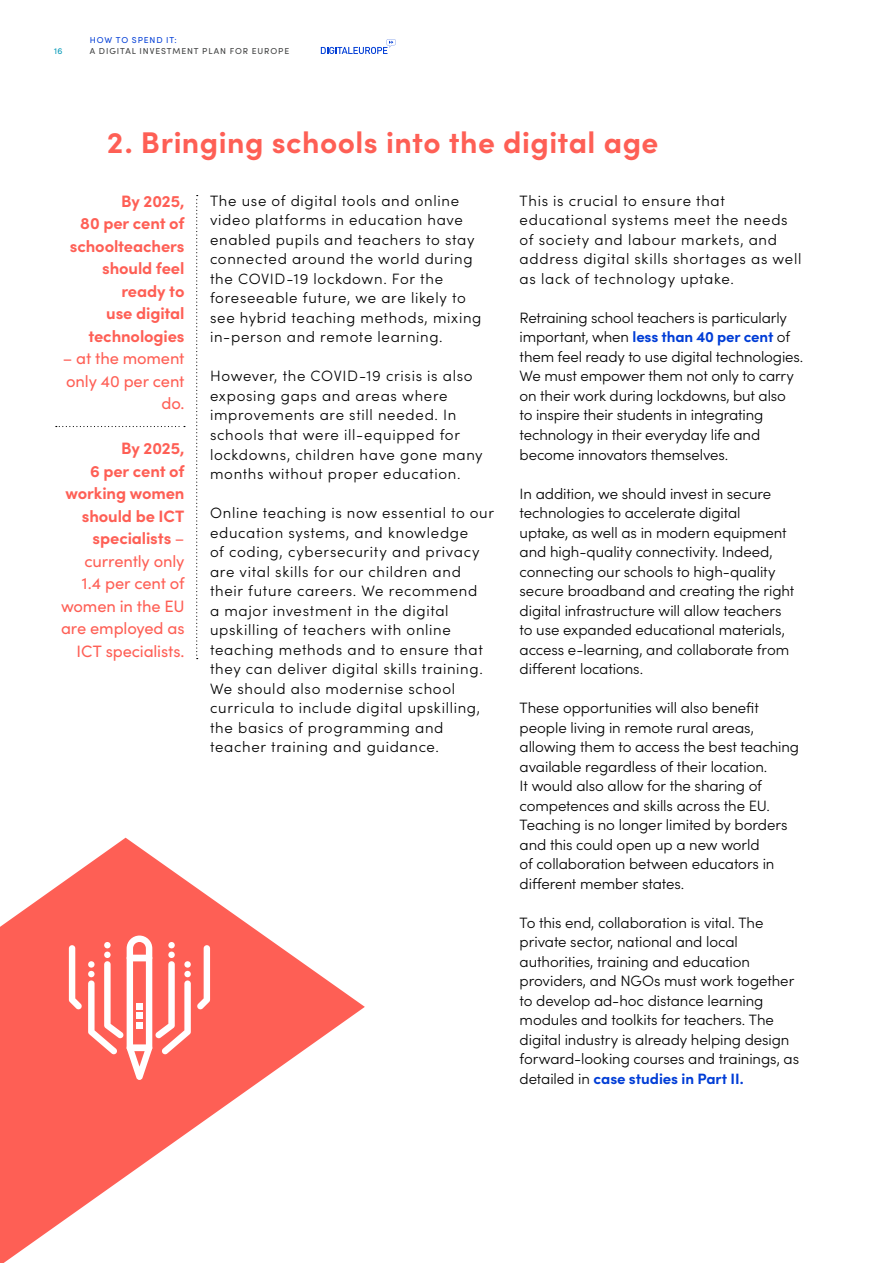
<style>
.page{position:relative;width:893px;height:1263px;background:#fff}
.page>*{position:absolute;margin:0;border:0;box-sizing:border-box;transform-origin:0 0}
.t1{font:700 30px "Sofia Pro";letter-spacing:.015em;color:#fe5f55}
.t2{font:16.5px/22.5px "Sofia Pro";letter-spacing:-.01em;color:#fe5f55;text-align:right}
.t3{font:700 16.5px/22.5px "Sofia Pro";letter-spacing:-.01em;color:#fe5f55;text-align:right}
.t4{font:300 15px/19.5px "Sofia Pro";color:#000}
.t5{font:300 15px/19.5px "Sofia Pro";letter-spacing:.045em;color:#000}
.t6{font:8.7px "Sofia Pro";letter-spacing:.105em;color:#3c3d3d}
.t7{font:8.7px "Sofia Pro";letter-spacing:.1em;color:#003dd6}
.t8{font:8.7px "Sofia Pro";color:#0098b7}
.s1{font-weight:700}
.s2{font-weight:700;color:#003dd6}
</style>
<div class="page">
<svg style="left:0;top:838px;width:365px;height:425px"></svg>
<svg style="left:197px;top:945px;width:13px;height:64px"></svg>
<svg style="left:69px;top:945px;width:13px;height:64px"></svg>
<svg style="left:88px;top:935px;width:103px;height:145px"></svg>
<div style="left:136px;top:1003px;width:7px;height:6px;background:#fff"></div>
<div style="left:136px;top:1012px;width:7px;height:7px;background:#fff"></div>
<div style="left:136px;top:1022px;width:7px;height:6px;background:#fff"></div>
<svg style="left:196px;top:195px;width:2px;height:464px"></svg>
<svg style="left:56px;top:426px;width:129px;height:1px"></svg>
<svg style="left:321px;top:39px;width:74px;height:15px"></svg>
<p class="t8" style="left:54px;top:45px;width:10px">16</p>
<p class="t7" style="left:90px;top:33px;width:88px">HOW TO SPEND IT:</p>
<p class="t6" style="left:90px;top:45px;width:201px">A DIGITAL INVESTMENT PLAN FOR EUROPE</p>
<h1 class="t1" style="left:107px;top:119px;width:553px">2. Bringing schools into the digital age</h1>
<p class="t3" style="left:70px;top:188px;width:116px">By 2025,<br>80 per cent of schoolteachers should feel ready to<br>use digital technologies</p>
<p class="t2" style="left:63px;top:346px;width:123px">– at the moment only 40 per cent do.</p>
<p class="t2" style="left:61px;top:436px;width:125px"><span class="s1">By 2025,<br>6 per cent of working women should be ICT specialists</span> – currently only<br>1.4 per cent of women in the EU are employed as<br>ICT specialists.</p>
<p class="t5" style="left:520px;top:190px;width:283px">This is crucial to ensure that educational systems meet the needs of society and labour markets, and address digital skills shortages as well as lack of technology uptake.</p>
<p class="t4" style="left:520px;top:307px;width:285px">Retraining school teachers is particularly important, when <span class="s2">less than 40 per cent</span> of them feel ready to use digital technologies.<br>We must empower them not only to carry on their work during lockdowns, but also<br>to inspire their students in integrating technology in their everyday life and become innovators themselves.</p>
<p class="t4" style="left:520px;top:483px;width:276px">In addition, we should invest in secure technologies to accelerate digital<br>uptake, as well as in modern equipment and high-quality connectivity. Indeed, connecting our schools to high-quality secure broadband and creating the right digital infrastructure will allow teachers to use expanded educational materials, access e-learning, and collaborate from different locations.</p>
<p class="t4" style="left:520px;top:697px;width:281px">These opportunities will also benefit people living in remote rural areas, allowing them to access the best teaching available regardless of their location.<br>It would also allow for the sharing of competences and skills across the EU.<br>Teaching is no longer limited by borders and this could open up a new world<br>of collaboration between educators in different member states.</p>
<p class="t4" style="left:520px;top:912px;width:281px">To this end, collaboration is vital. The private sector, national and local authorities, training and education providers, and NGOs must work together to develop ad-hoc distance learning modules and toolkits for teachers. The digital industry is already helping design forward-looking courses and trainings, as detailed in <span class="s2">case studies in Part II.</span></p>
<p class="t5" style="left:210px;top:190px;width:273px">The use of digital tools and online video platforms in education have enabled pupils and teachers to stay connected around the world during the COVID-19 lockdown. For the foreseeable future, we are likely to see hybrid teaching methods, mixing in-person and remote learning.</p>
<p class="t5" style="left:210px;top:366px;width:274px">However, the COVID-19 crisis is also exposing gaps and areas where improvements are still needed. In schools that were ill-equipped for lockdowns, children have gone many months without proper education.</p>
<p class="t5" style="left:210px;top:502px;width:286px">Online teaching is now essential to our education systems, and knowledge<br>of coding, cybersecurity and privacy are vital skills for our children and their future careers. We recommend<br>a major investment in the digital upskilling of teachers with online teaching methods and to ensure that they can deliver digital skills training.<br>We should also modernise school curricula to include digital upskilling, the basics of programming and teacher training and guidance.</p>
</div>
